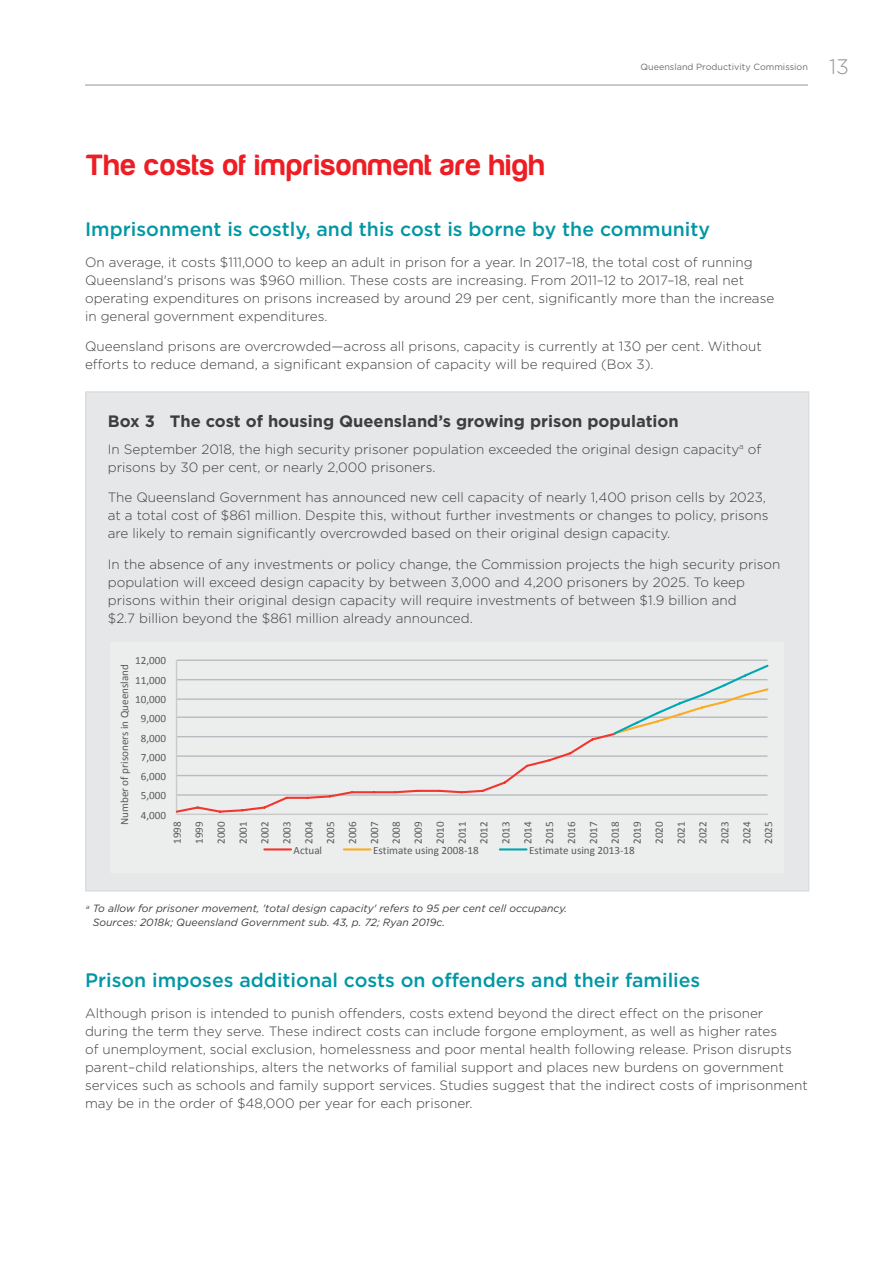
<style>
.page{position:relative;width:893px;height:1263px;background:#fff}
.page>*{position:absolute;margin:0;border:0;box-sizing:border-box;transform-origin:0 0}
.Heading_2{font:700 30px "Harabara Mais Bold Harabara Mais";color:#ee1d23}
.t1{font:300 21px "Gotham";color:#939598}
.Sub_heading{font:500 19.5px "Gotham";color:#0097a4}
.box{font:700 16.5px "Gotham";color:#3e3e3f}
.Body_Copy{font:300 13.5px/18px "Gotham";color:#3e3e3f}
.t2{font:11.1px/21.9px "Calibri";color:#595959;text-align:justify}
.Caption_or_note{font:italic 10.5px/13.5px "Gotham";color:#3e3e3f}
.t3{font:9px "Gotham";color:#6c6d70}
</style>
<div class="page">
<hr style="left:85px;top:85px;width:723px;height:1px;background:#939598">
<div style="left:86px;top:392px;width:723px;height:499px;background:#e6e7e9"></div>
<div style="left:85px;top:391px;width:724px;height:500px;border:2px solid #dcdddf"></div>
<div style="left:110px;top:642px;width:673px;height:231px;background:#eceded"></div>
<hr style="left:177px;top:659px;width:590px;height:2px;background:#b8bbbf">
<hr style="left:176px;top:660px;width:1px;height:154px;background:#cacaca">
<hr style="left:177px;top:814px;width:591px;height:1px;background:#cacaca">
<svg style="left:176px;top:664px;width:592px;height:150px"></svg>
<hr style="left:264px;top:848px;width:27px;height:2px;background:#f2352d">
<hr style="left:344px;top:848px;width:27px;height:2px;background:#fbac23">
<hr style="left:500px;top:848px;width:26px;height:2px;background:#00a6b3">
<p class="t3" style="left:641px;top:61px;width:169px">Queensland Productivity Commission</p>
<h2 class="t1" style="left:829px;top:53px;width:21px">13</h2>
<p class="Heading_2" style="left:85px;top:147px;width:461px">The costs of imprisonment are high</p>
<p class="Sub_heading" style="left:85px;top:216px;width:627px">Imprisonment is costly, and this cost is borne by the community</p>
<p class="Body_Copy" style="left:85px;top:252px;width:691px">On average, it costs $111,000 to keep an adult in prison for a year. In 2017–18, the total cost of running Queensland's prisons was $960 million. These costs are increasing. From 2011–12 to 2017–18, real net operating expenditures on prisons increased by around 29 per cent, significantly more than the increase in general government expenditures.</p>
<p class="Body_Copy" style="left:85px;top:337px;width:678px">Queensland prisons are overcrowded—across all prisons, capacity is currently at 130 per cent. Without efforts to reduce demand, a significant expansion of capacity will be required (Box 3).</p>
<p class="box" style="left:108px;top:410px;width:572px">Box 3 The cost of housing Queensland’s growing prison population</p>
<p class="Body_Copy" style="left:108px;top:440px;width:655px">In September 2018, the high security prisoner population exceeded the original design capacity<sup>a</sup> of prisons by 30 per cent, or nearly 2,000 prisoners.</p>
<p class="Body_Copy" style="left:108px;top:488px;width:662px">The Queensland Government has announced new cell capacity of nearly 1,400 prison cells by 2023, at a total cost of $861 million. Despite this, without further investments or changes to policy, prisons are likely to remain significantly overcrowded based on their original design capacity.</p>
<p class="Body_Copy" style="left:108px;top:555px;width:674px">In the absence of any investments or policy change, the Commission projects the high security prison population will exceed design capacity by between 3,000 and 4,200 prisoners by 2025. To keep prisons within their original design capacity will require investments of between $1.9 billion and<br>$2.7 billion beyond the $861 million already announced.</p>
<p class="t2" style="left:135px;top:650px;width:32px">12,000</p>
<p class="t2" style="left:114px;top:825px;width:163px;rotate:-90deg">Number of prisoners in Queensland</p>
<p class="t2" style="left:135px;top:669px;width:32px">11,000</p>
<p class="t2" style="left:135px;top:688px;width:32px">10,000</p>
<p class="t2" style="left:141px;top:708px;width:27px">9,000</p>
<p class="t2" style="left:141px;top:727px;width:27px">8,000</p>
<p class="t2" style="left:141px;top:746px;width:27px">7,000</p>
<p class="t2" style="left:141px;top:765px;width:27px">6,000</p>
<p class="t2" style="left:141px;top:785px;width:27px">5,000</p>
<p class="t2" style="left:141px;top:804px;width:27px">4,000</p>
<p class="t2" style="left:166px;top:844px;width:24px;rotate:-90deg">1998<br>1999<br>2000<br>2001<br>2002<br>2003<br>2004<br>2005<br>2006<br>2007<br>2008<br>2009<br>2010<br>2011<br>2012<br>2013<br>2014<br>2015<br>2016<br>2017<br>2018<br>2019<br>2020<br>2021<br>2022<br>2023<br>2024<br>2025</p>
<p class="t2" style="left:294px;top:839px;width:30px">Actual</p>
<p class="t2" style="left:373px;top:839px;width:107px">Estimate using 2008-18</p>
<p class="t2" style="left:529px;top:839px;width:107px">Estimate using 2013-18</p>
<p class="Caption_or_note" style="left:93px;top:901px;width:476px;text-indent:-7px"><sup>a</sup> To allow for prisoner movement, 'total design capacity' refers to 95 per cent cell occupancy.<br>Sources: 2018k; Queensland Government sub. 43, p. 72; Ryan 2019c.</p>
<p class="Sub_heading" style="left:85px;top:968px;width:617px">Prison imposes additional costs on offenders and their families</p>
<p class="Body_Copy" style="left:85px;top:1004px;width:724px">Although prison is intended to punish offenders, costs extend beyond the direct effect on the prisoner during the term they serve. These indirect costs can include forgone employment, as well as higher rates<br>of unemployment, social exclusion, homelessness and poor mental health following release. Prison disrupts parent–child relationships, alters the networks of familial support and places new burdens on government services such as schools and family support services. Studies suggest that the indirect costs of imprisonment may be in the order of $48,000 per year for each prisoner.</p>
</div>
